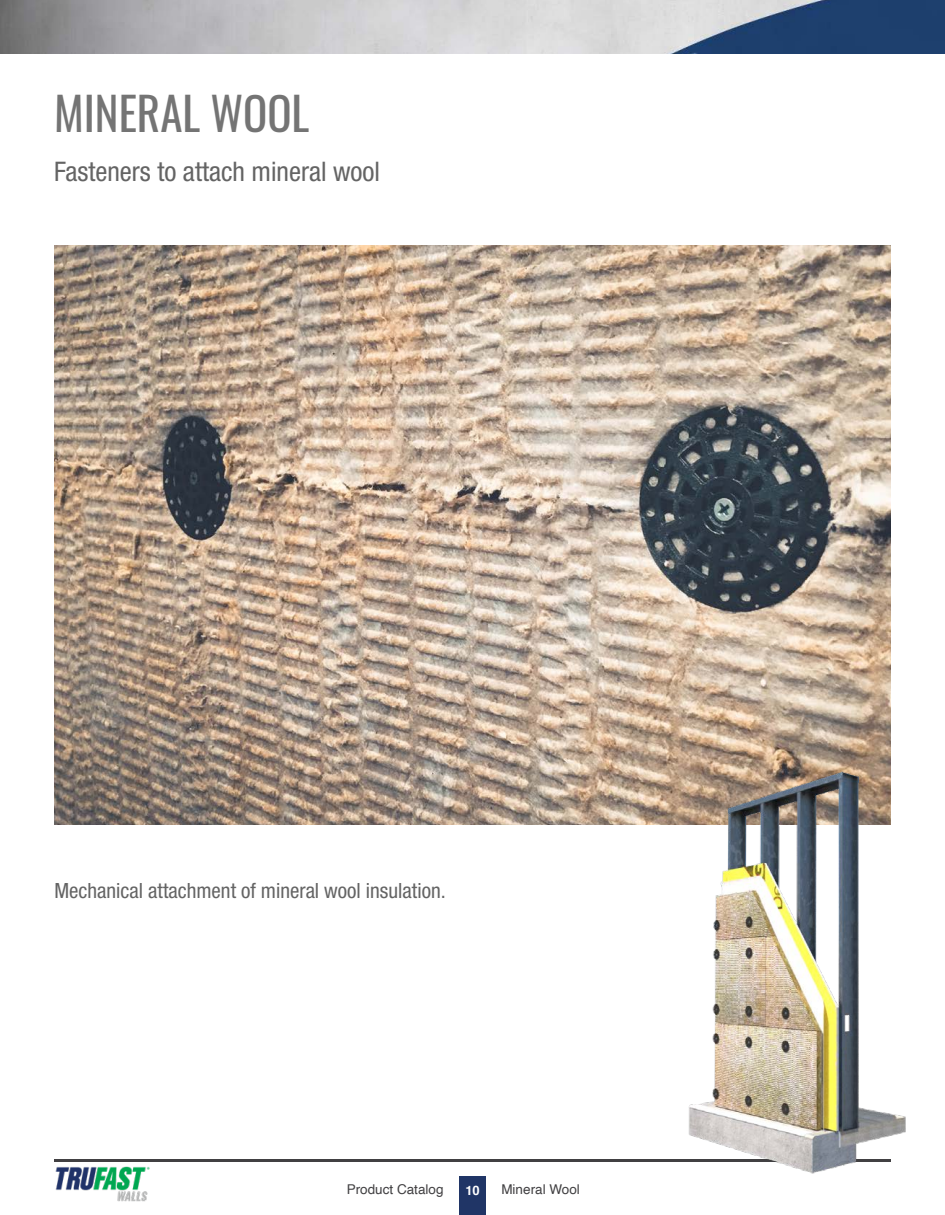
<style>
.page{position:relative;width:945px;height:1215px;background:#fff}
.page>*{position:absolute;margin:0;border:0;box-sizing:border-box;transform-origin:0 0}
.t1{font:45px "Oswald";color:#747474}
.t2{font:condensed 27px "Helvetica Neue LT Std";color:#646464}
.t3{font:condensed 21px "Helvetica Neue LT Std";color:#646464}
.t4{font:13.5px "Helvetica";color:#414042}
.t5{font:700 12.9px "Helvetica";color:#fff}
</style>
<div class="page">
<img style="left:54px;top:245px;width:837px;height:579px">
<div style="left:459px;top:1177px;width:27px;height:38px;background:#203566"></div>
<hr style="left:54px;top:1159px;width:837px;height:2px;background:#414042">
<img style="left:55px;top:1166px;width:95px;height:36px">
<img style="left:0;top:0;width:945px;height:54px">
<img style="left:676px;top:737px;width:230px;height:437px">
<p class="t1" style="left:54px;top:74px;width:257px">MINERAL WOOL</p>
<p class="t2" style="left:54px;top:156px;width:327px">Fasteners to attach mineral wool</p>
<p class="t3" style="left:54px;top:878px;width:393px">Mechanical attachment of mineral wool insulation.</p>
<p class="t4" style="left:347px;top:1179px;width:98px">Product Catalog</p>
<p class="t5" style="left:465px;top:1180px;width:16px">10</p>
<p class="t4" style="left:501px;top:1179px;width:80px">Mineral Wool</p>
</div>
